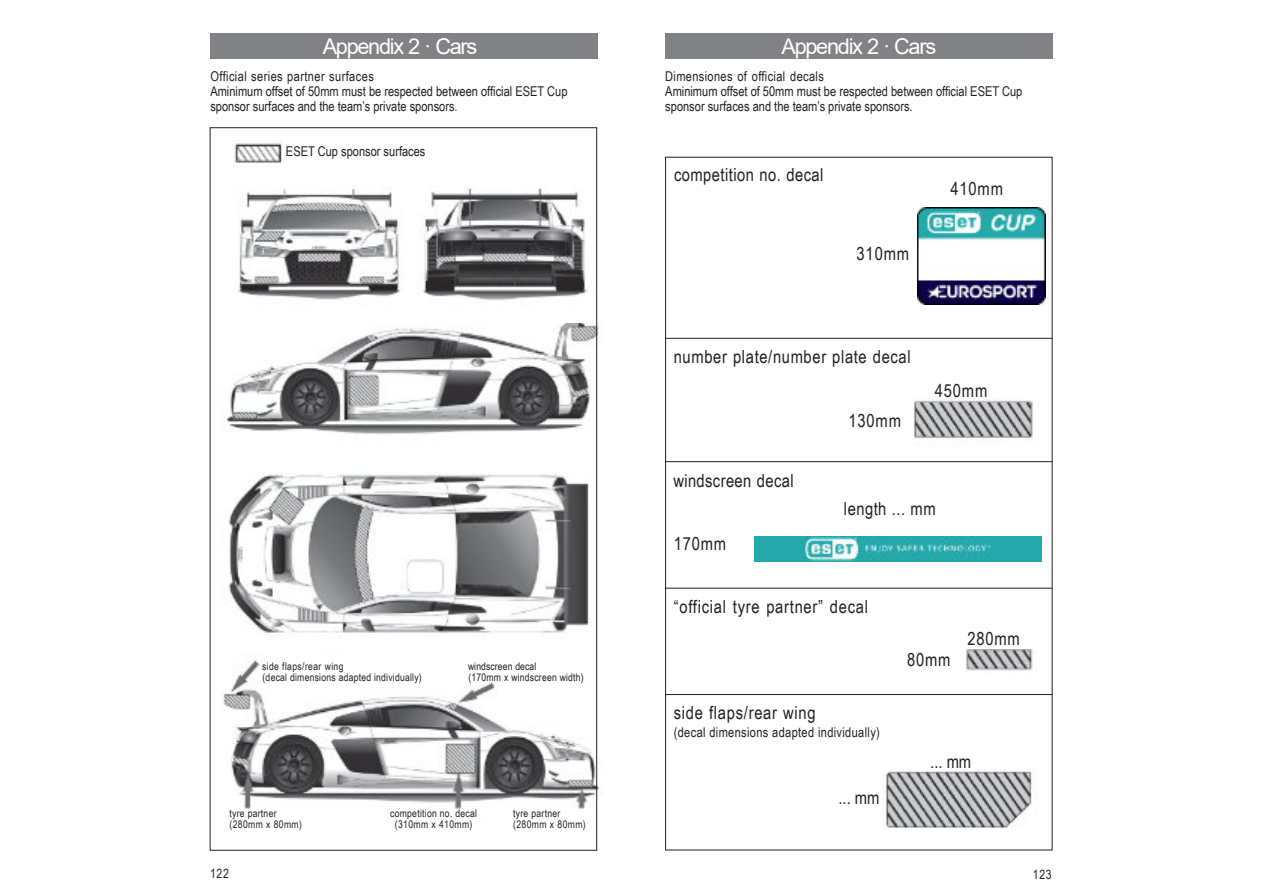
<style>
.page{position:relative;width:1264px;height:893px;background:#fff}
.page>*{position:absolute;margin:0;border:0;box-sizing:border-box;transform-origin:0 0}
.t1{font:21.75px "Arial";letter-spacing:-.06em;color:#fff}
.t2{font:18px "Arial Narrow";letter-spacing:.035em;color:#231f20}
.t3{font:13.5px/15px "Arial Narrow";color:#231f20}
.t4{font:13.5px "Arial Narrow";letter-spacing:.025em;color:#231f20}
.t5{font:12.75px "Arial Narrow";letter-spacing:.055em;color:#231f20}
.t6{font:10.5px/10.5px "Arial Narrow";letter-spacing:.025em;color:#231f20}
</style>
<div class="page">
<img style="left:238px;top:186px;width:360px;height:121px">
<img style="left:226px;top:324px;width:375px;height:122px">
<img style="left:228px;top:460px;width:370px;height:188px">
<img style="left:222px;top:652px;width:380px;height:178px">
<div style="left:210px;top:34px;width:387px;height:25px;background:#808285"></div>
<img style="left:234px;top:142px;width:48px;height:21px">
<hr style="left:665px;top:338px;width:387px;height:1px;background:#231f20">
<hr style="left:665px;top:461px;width:387px;height:1px;background:#231f20">
<hr style="left:665px;top:588px;width:387px;height:1px;background:#231f20">
<hr style="left:665px;top:694px;width:387px;height:1px;background:#231f20">
<div style="left:665px;top:34px;width:387px;height:25px;background:#808285"></div>
<img style="left:913px;top:400px;width:120px;height:45px">
<img style="left:966px;top:649px;width:67px;height:22px">
<img style="left:886px;top:769px;width:152px;height:59px">
<img style="left:917px;top:208px;width:128px;height:96px">
<img style="left:754px;top:537px;width:287px;height:24px">
<h1 class="t1" style="left:323px;top:38px;width:156px">Appendix 2 · Cars</h1>
<p class="t3" style="left:210px;top:70px;width:358px">Official series partner surfaces<br>Aminimum offset of 50mm must be respected between official ESET Cup sponsor surfaces and the team’s private sponsors.</p>
<p class="t3" style="left:286px;top:145px;width:141px">ESET Cup sponsor surfaces</p>
<p class="t6" style="left:262px;top:662px;width:161px">side flaps/rear wing<br>(decal dimensions adapted individually)</p>
<p class="t6" style="left:468px;top:662px;width:117px">windscreen decal<br>(170mm x windscreen width)</p>
<p class="t6" style="left:390px;top:809px;width:88px;text-align:center">competition no. decal (310mm x 410mm)</p>
<p class="t6" style="left:229px;top:809px;width:74px">tyre partner (280mm x 80mm)</p>
<p class="t6" style="left:513px;top:809px;width:74px">tyre partner (280mm x 80mm)</p>
<h1 class="t1" style="left:781px;top:38px;width:156px">Appendix 2 · Cars</h1>
<p class="t3" style="left:665px;top:70px;width:358px">Dimensiones of official decals<br>Aminimum offset of 50mm must be respected between official ESET Cup sponsor surfaces and the team’s private sponsors.</p>
<h2 class="t2" style="left:674px;top:168px;width:151px">competition no. decal</h2>
<h2 class="t2" style="left:856px;top:247px;width:54px">310mm</h2>
<h2 class="t2" style="left:950px;top:181px;width:54px">410mm</h2>
<h2 class="t2" style="left:673px;top:350px;width:238px">number plate/number plate decal</h2>
<h2 class="t2" style="left:673px;top:473px;width:122px">windscreen decal</h2>
<h2 class="t2" style="left:848px;top:413px;width:54px">130mm</h2>
<h2 class="t2" style="left:934px;top:383px;width:54px">450mm</h2>
<h2 class="t2" style="left:673px;top:537px;width:54px">170mm</h2>
<h2 class="t2" style="left:844px;top:502px;width:93px">length ... mm</h2>
<h2 class="t2" style="left:673px;top:600px;width:196px">“official tyre partner” decal</h2>
<h2 class="t2" style="left:673px;top:706px;width:143px">side flaps/rear wing</h2>
<p class="t4" style="left:673px;top:727px;width:208px">(decal dimensions adapted individually)</p>
<h2 class="t2" style="left:838px;top:791px;width:43px">... mm</h2>
<h2 class="t2" style="left:907px;top:652px;width:45px">80mm</h2>
<h2 class="t2" style="left:967px;top:631px;width:54px">280mm</h2>
<h2 class="t2" style="left:930px;top:754px;width:43px">... mm</h2>
<p class="t5" style="left:210px;top:869px;width:20px">122</p>
<p class="t5" style="left:1032px;top:870px;width:20px">123</p>
</div>
